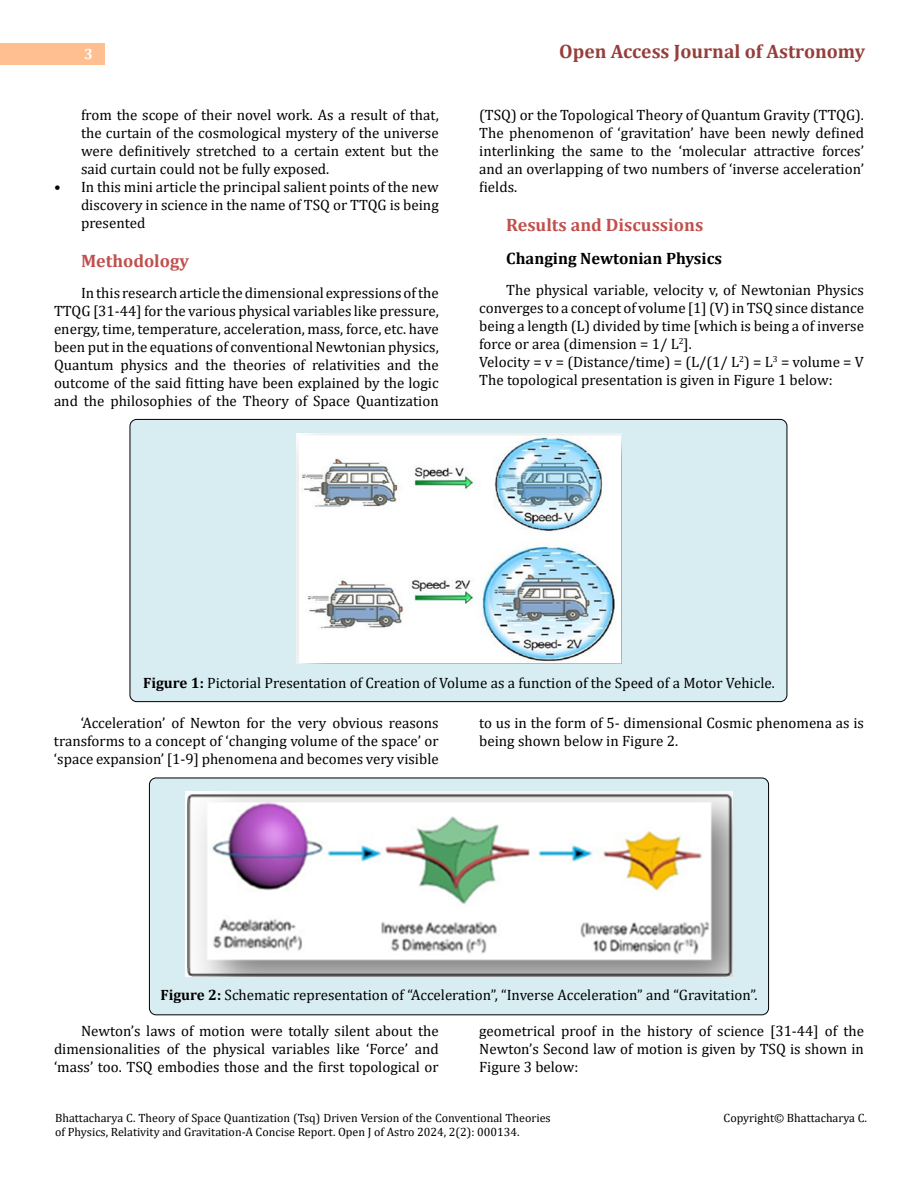
<style>
.page{position:relative;width:918px;height:1188px;background:#fff}
.page>*{position:absolute;margin:0;border:0;box-sizing:border-box;transform-origin:0 0}
.t1{font:700 19.5px "Cambria";color:#953f3c}
.t2{font:700 18px "Cambria";color:#c0504d}
.t3{font:700 16.5px "Cambria";color:#000}
.t4{font:15px/18px "Cambria";color:#000;text-align:justify}
.t5{font:700 15px "Cambria";color:#fff}
.t6{font:12px/14.2px "Cambria";color:#000}
.s1{font-weight:700}
</style>
<div class="page">
<div style="left:0;top:43px;width:105px;height:21px;background:#ffbf91"></div>
<div style="left:149px;top:778px;width:620px;height:237px;background:#d8edf2;border-radius:7px"></div>
<div style="left:149px;top:778px;width:620px;height:237px;border:1px solid #000;border-radius:7px"></div>
<div style="left:130px;top:419px;width:657px;height:283px;background:#d8edf2;border-radius:7px"></div>
<img style="left:297px;top:434px;width:324px;height:229px">
<img style="left:186px;top:791px;width:546px;height:186px">
<p class="t5" style="left:84px;top:44px;width:10px">3</p>
<h1 class="t1" style="left:559px;top:38px;width:307px">Open Access Journal of Astronomy</h1>
<p class="t4" style="left:81px;top:105px;width:359px">from the scope of their novel work. As a result of that, the curtain of the cosmological mystery of the universe were definitively stretched to a certain extent but the said curtain could not be fully exposed.</p>
<p class="t4" style="left:81px;top:177px;width:359px;text-indent:-27px">• In this mini article the principal salient points of the new discovery in science in the name of TSQ or TTQG is being presented</p>
<p class="t2" style="left:81px;top:248px;width:110px">Methodology</p>
<p class="t4" style="left:54px;top:284px;width:386px;text-indent:27px">In this research article the dimensional expressions of the TTQG [31-44] for the various physical variables like pressure, energy, time, temperature, acceleration, mass, force, etc. have been put in the equations of conventional Newtonian physics, Quantum physics and the theories of relativities and the outcome of the said fitting have been explained by the logic and the philosophies of the Theory of Space Quantization</p>
<p class="t4" style="left:479px;top:105px;width:386px">(TSQ) or the Topological Theory of Quantum Gravity (TTQG).<br>The phenomenon of ‘gravitation’ have been newly defined interlinking the same to the ‘molecular attractive forces’ and an overlapping of two numbers of ‘inverse acceleration’ fields.</p>
<p class="t2" style="left:506px;top:212px;width:199px">Results and Discussions</p>
<p class="t3" style="left:506px;top:247px;width:217px">Changing Newtonian Physics</p>
<p class="t4" style="left:479px;top:281px;width:386px;text-align:left;text-indent:27px">The physical variable, velocity v, of Newtonian Physics converges to a concept of volume [1] (V) in TSQ since distance being a length (L) divided by time [which is being a of inverse force or area (dimension = 1/ L<sup>2</sup>].<br>Velocity = v = (Distance/time) = (L/(1/ L<sup>2</sup>) = L<sup>3</sup> = volume = V The topological presentation is given in Figure 1 below:</p>
<p class="t4" style="left:143px;top:674px;width:633px"><span class="s1">Figure 1:</span> Pictorial Presentation of Creation of Volume as a function of the Speed of a Motor Vehicle.</p>
<p class="t4" style="left:54px;top:713px;width:386px;text-indent:27px">‘Acceleration’ of Newton for the very obvious reasons transforms to a concept of ‘changing volume of the space’ or ‘space expansion’ [1-9] phenomena and becomes very visible</p>
<p class="t4" style="left:479px;top:713px;width:386px">to us in the form of 5- dimensional Cosmic phenomena as is being shown below in Figure 2.</p>
<p class="t4" style="left:160px;top:986px;width:599px"><span class="s1">Figure 2:</span> Schematic representation of “Acceleration”, “Inverse Acceleration” and “Gravitation”.</p>
<p class="t4" style="left:54px;top:1022px;width:386px;text-indent:27px">Newton’s laws of motion were totally silent about the dimensionalities of the physical variables like ‘Force’ and ‘mass’ too. TSQ embodies those and the first topological or</p>
<p class="t4" style="left:479px;top:1022px;width:386px">geometrical proof in the history of science [31-44] of the Newton’s Second law of motion is given by TSQ is shown in Figure 3 below:</p>
<p class="t6" style="left:55px;top:1111px;width:497px">Bhattacharya C. Theory of Space Quantization (Tsq) Driven Version of the Conventional Theories of Physics, Relativity and Gravitation-A Concise Report. Open J of Astro 2024, 2(2): 000134.</p>
<p class="t6" style="left:724px;top:1111px;width:145px">Copyright© Bhattacharya C.</p>
</div>
